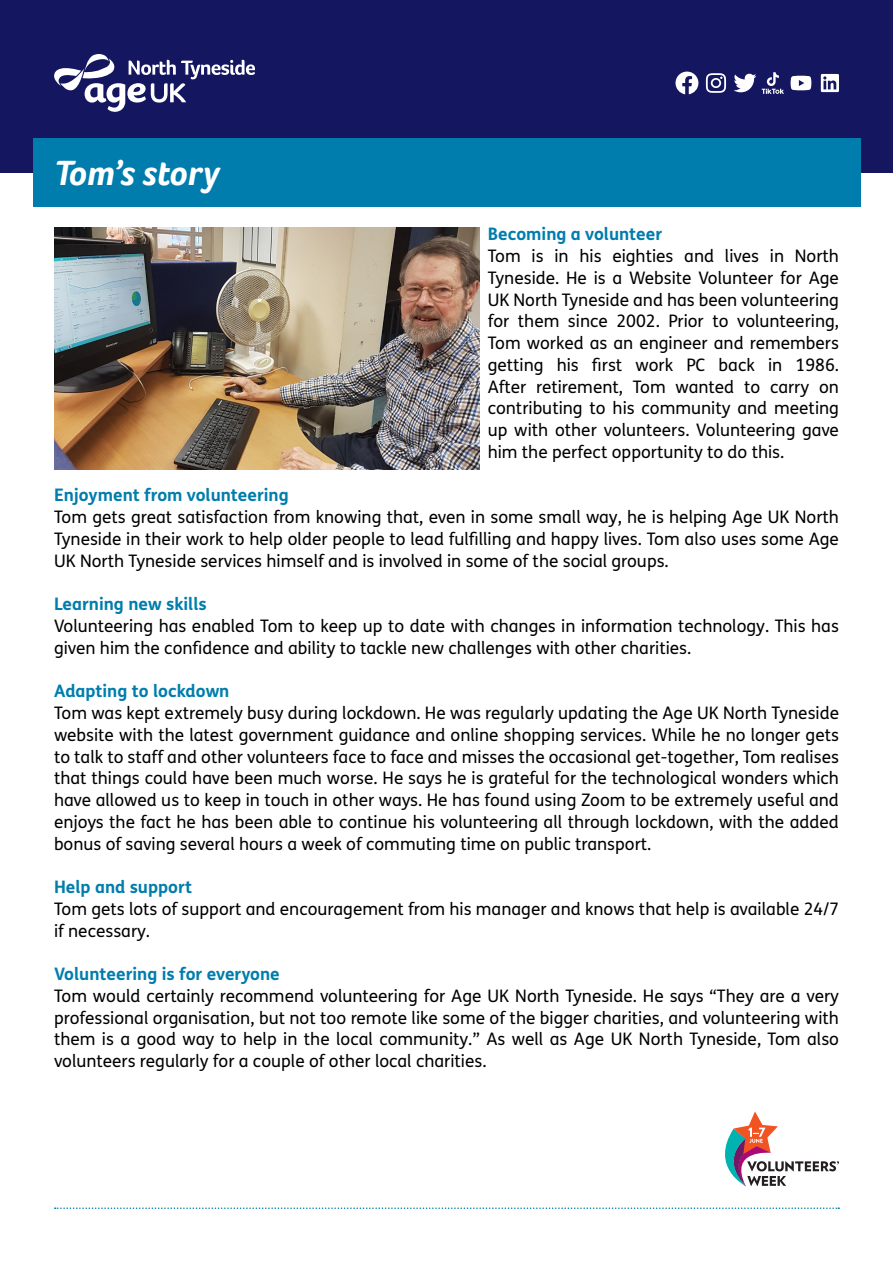
<style>
.page{position:relative;width:893px;height:1263px;background:#fff}
.page>*{position:absolute;margin:0;border:0;box-sizing:border-box;transform-origin:0 0}
.t1{font:italic 700 36px "Foco Age UK";letter-spacing:-.005em;color:#fff}
.t2{font:17.25px/21.8px "FS Me";color:#000;text-align:justify}
.t3{font:700 17.25px "FS Me";color:#007dad}
</style>
<div class="page">
<img style="left:54px;top:227px;width:425px;height:243px">
<div style="left:0;top:0;width:893px;height:172px;background:#141760"></div>
<div style="left:33px;top:138px;width:827px;height:68px;background:#007dad"></div>
<svg style="left:791px;top:76px;width:20px;height:14px"></svg>
<svg style="left:54px;top:54px;width:201px;height:58px"></svg>
<svg style="left:821px;top:74px;width:18px;height:18px"></svg>
<svg style="left:733px;top:74px;width:23px;height:18px"></svg>
<svg style="left:675px;top:72px;width:23px;height:22px"></svg>
<svg style="left:706px;top:73px;width:20px;height:20px"></svg>
<svg style="left:762px;top:72px;width:22px;height:22px"></svg>
<svg style="left:55px;top:1207px;width:784px;height:2px"></svg>
<svg style="left:725px;top:1111px;width:114px;height:75px"></svg>
<p class="t1" style="left:54px;top:152px;width:167px">Tom’s story</p>
<p class="t3" style="left:488px;top:221px;width:176px">Becoming a volunteer</p>
<p class="t2" style="left:488px;top:245px;width:353px">Tom is in his eighties and lives in North Tyneside. He is a Website Volunteer for Age UK North Tyneside and has been volunteering for them since 2002. Prior to volunteering, Tom worked as an engineer and remembers getting his first work PC back in 1986.<br>After retirement, Tom wanted to carry on contributing to his community and meeting up with other volunteers. Volunteering gave him the perfect opportunity to do this.</p>
<p class="t3" style="left:54px;top:482px;width:236px">Enjoyment from volunteering</p>
<p class="t2" style="left:54px;top:506px;width:786px">Tom gets great satisfaction from knowing that, even in some small way, he is helping Age UK North Tyneside in their work to help older people to lead fulfilling and happy lives. Tom also uses some Age UK North Tyneside services himself and is involved in some of the social groups.</p>
<p class="t3" style="left:54px;top:591px;width:154px">Learning new skills</p>
<p class="t2" style="left:54px;top:615px;width:786px">Volunteering has enabled Tom to keep up to date with changes in information technology. This has given him the confidence and ability to tackle new challenges with other charities.</p>
<p class="t3" style="left:54px;top:678px;width:177px">Adapting to lockdown</p>
<p class="t2" style="left:54px;top:702px;width:787px">Tom was kept extremely busy during lockdown. He was regularly updating the Age UK North Tyneside website with the latest government guidance and online shopping services. While he no longer gets to talk to staff and other volunteers face to face and misses the occasional get-together, Tom realises that things could have been much worse. He says he is grateful for the technological wonders which have allowed us to keep in touch in other ways. He has found using Zoom to be extremely useful and enjoys the fact he has been able to continue his volunteering all through lockdown, with the added bonus of saving several hours a week of commuting time on public transport.</p>
<p class="t3" style="left:54px;top:873px;width:139px">Help and support</p>
<p class="t2" style="left:54px;top:897px;width:786px">Tom gets lots of support and encouragement from his manager and knows that help is available 24/7 if necessary.</p>
<p class="t3" style="left:54px;top:960px;width:227px">Volunteering is for everyone</p>
<p class="t2" style="left:54px;top:984px;width:786px">Tom would certainly recommend volunteering for Age UK North Tyneside. He says “They are a very professional organisation, but not too remote like some of the bigger charities, and volunteering with them is a good way to help in the local community.” As well as Age UK North Tyneside, Tom also volunteers regularly for a couple of other local charities.</p>
</div>
